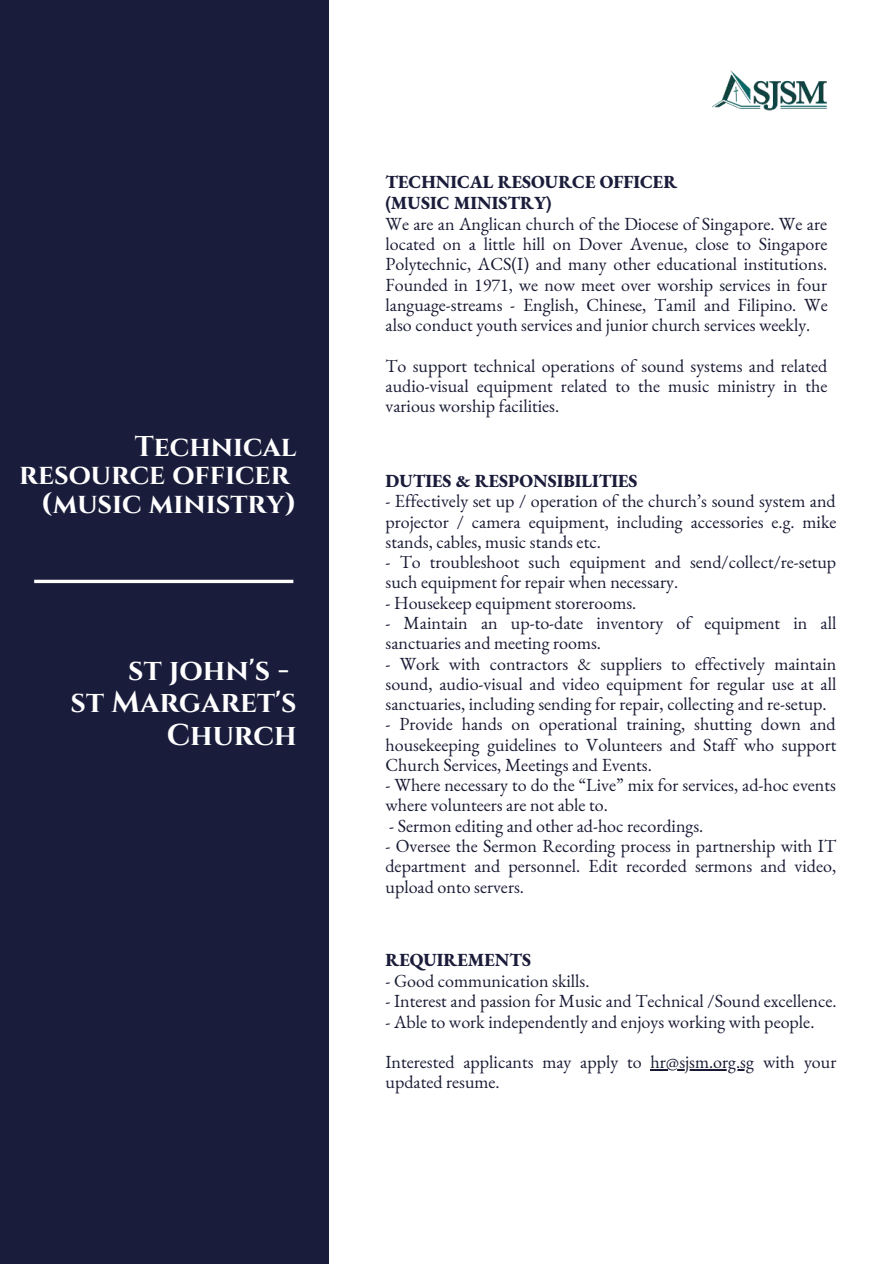
<style>
.page{position:relative;width:894px;height:1264px;background:#fff}
.page>*{position:absolute;margin:0;border:0;box-sizing:border-box;transform-origin:0 0}
.t1{font:700 30px/32.7px "Cinzel";color:#fff;text-align:right}
.t2{font:700 28.5px/28.2px "Cinzel";color:#fff;text-align:right}
.t3{font:18px/20.2px "EB Garamond";color:#181a33;text-align:justify}
.t4{font:800 18px/21.5px "EB Garamond";color:#1a1c3a}
</style>
<div class="page">
<div style="left:0;top:0;width:328px;height:1263px;background:#191c3a"></div>
<svg style="left:34px;top:579px;width:259px;height:4px"></svg>
<img style="left:712px;top:70px;width:115px;height:41px">
<hr style="left:650px;top:1069px;width:103px;height:1px;background:#181a33">
<h2 class="t2" style="left:19px;top:432px;width:279px">Technical resource officer (music ministry)</h2>
<h1 class="t1" style="left:71px;top:653px;width:227px">st john's -<br>st Margaret's<br>Church</h1>
<p class="t4" style="left:385px;top:171px;width:293px">TECHNICAL RESOURCE OFFICER (MUSIC MINISTRY)</p>
<p class="t3" style="left:385px;top:214px;width:443px">We are an Anglican church of the Diocese of Singapore. We are located on a little hill on Dover Avenue, close to Singapore Polytechnic, ACS(I) and many other educational institutions.<br>Founded in 1971, we now meet over worship services in four language-streams - English, Chinese, Tamil and Filipino. We also conduct youth services and junior church services weekly.</p>
<p class="t3" style="left:385px;top:356px;width:443px">To support technical operations of sound systems and related audio-visual equipment related to the music ministry in the various worship facilities.</p>
<p class="t4" style="left:385px;top:470px;width:253px">DUTIES &amp; RESPONSIBILITIES</p>
<p class="t3" style="left:385px;top:491px;width:452px">- Effectively set up / operation of the church’s sound system and projector / camera equipment, including accessories e.g. mike stands, cables, music stands etc.</p>
<p class="t3" style="left:385px;top:552px;width:452px">- To troubleshoot such equipment and send/collect/re-setup such equipment for repair when necessary.</p>
<p class="t3" style="left:385px;top:592px;width:252px">- Housekeep equipment storerooms.</p>
<p class="t3" style="left:385px;top:613px;width:452px">- Maintain an up-to-date inventory of equipment in all sanctuaries and meeting rooms.</p>
<p class="t3" style="left:385px;top:653px;width:452px">- Work with contractors &amp; suppliers to effectively maintain sound, audio-visual and video equipment for regular use at all sanctuaries, including sending for repair, collecting and re-setup.</p>
<p class="t3" style="left:385px;top:714px;width:452px">- Provide hands on operational training, shutting down and housekeeping guidelines to Volunteers and Staff who support Church Services, Meetings and Events.</p>
<p class="t3" style="left:385px;top:775px;width:452px">- Where necessary to do the “Live” mix for services, ad-hoc events where volunteers are not able to.</p>
<p class="t3" style="left:389px;top:815px;width:316px">- Sermon editing and other ad-hoc recordings.</p>
<p class="t3" style="left:385px;top:836px;width:452px">- Oversee the Sermon Recording process in partnership with IT department and personnel. Edit recorded sermons and video, upload onto servers.</p>
<p class="t4" style="left:385px;top:949px;width:147px">REQUIREMENTS</p>
<p class="t3" style="left:385px;top:970px;width:205px">- Good communication skills.</p>
<p class="t3" style="left:385px;top:991px;width:452px">- Interest and passion for Music and Technical /Sound excellence.</p>
<p class="t3" style="left:385px;top:1011px;width:430px">- Able to work independently and enjoys working with people.</p>
<p class="t3" style="left:385px;top:1051px;width:452px">Interested applicants may apply to hr@sjsm.org.sg with your updated resume.</p>
</div>
